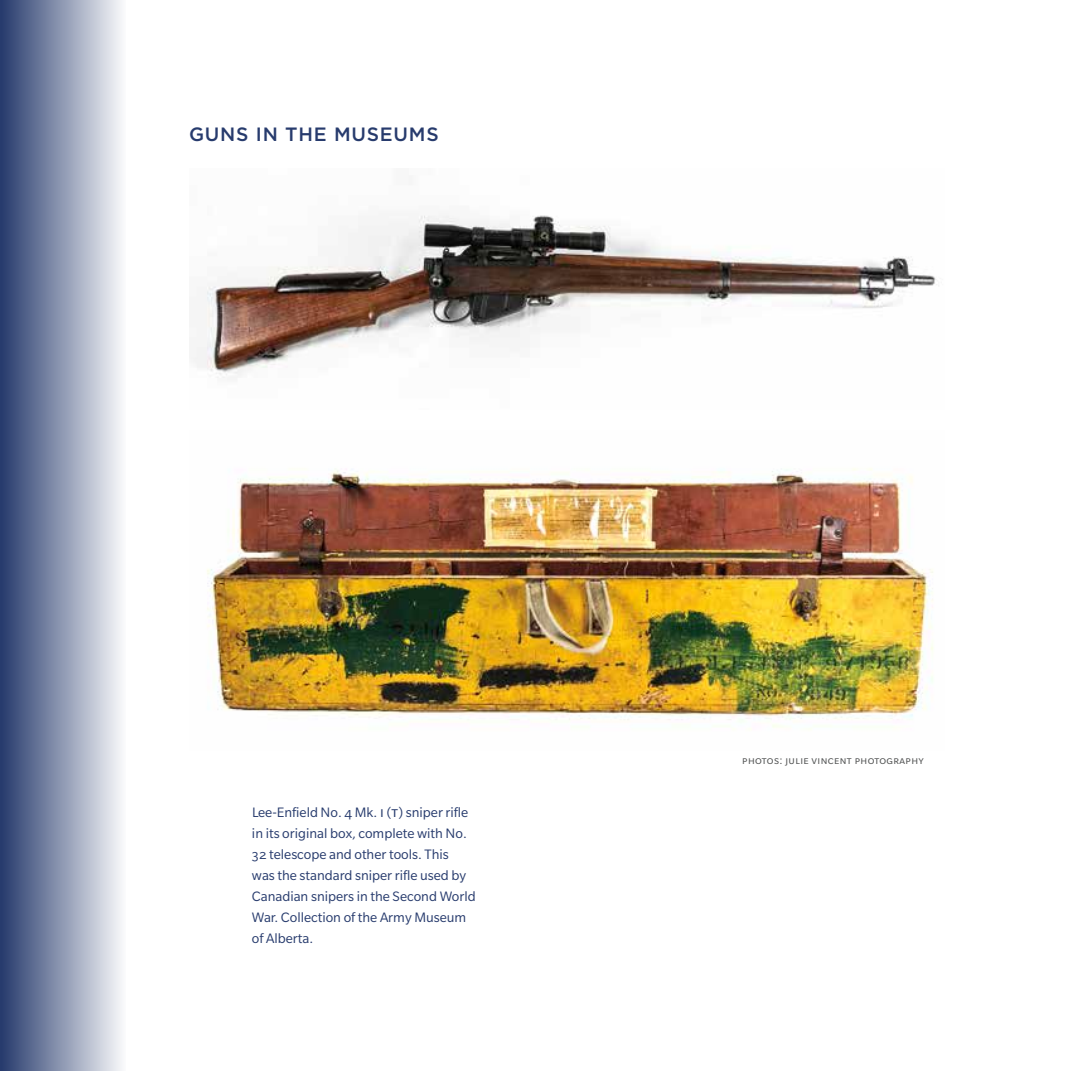
<style>
.page{position:relative;width:1071px;height:1071px;background:#fff}
.page>*{position:absolute;margin:0;border:0;box-sizing:border-box;transform-origin:0 0}
.t1{font:500 19.25px "Gotham";letter-spacing:.04em;color:#273b6d}
.t2{font:14.88px/21px "Slate Pro";color:#273b6d}
.t3{font:12.25px "Slate Pro";letter-spacing:.03em;color:#545555}
.s1{font-size:16.62px}
</style>
<div class="page">
<div style="left:0;top:0;width:126px;height:1071px;background:linear-gradient(to right,#25396b,#fafafb)"></div>
<img style="left:207px;top:468px;width:727px;height:260px">
<img style="left:191px;top:215px;width:748px;height:163px">
<p class="t1" style="left:189px;top:122px;width:251px">GUNS IN THE MUSEUMS</p>
<p class="t2" style="left:252px;top:802px;width:225px">Lee-Enfield No. 4 Mk. <span class="s1">I</span> (<span class="s1">T</span>) sniper rifle in its original box, complete with No.<br>32 telescope and other tools. This<br>was the standard sniper rifle used by<br>Canadian snipers in the Second World<br>War. Collection of the Army Museum of Alberta.</p>
<p class="t3" style="left:742px;top:754px;width:183px">Photos: Julie Vincent Photography</p>
</div>
